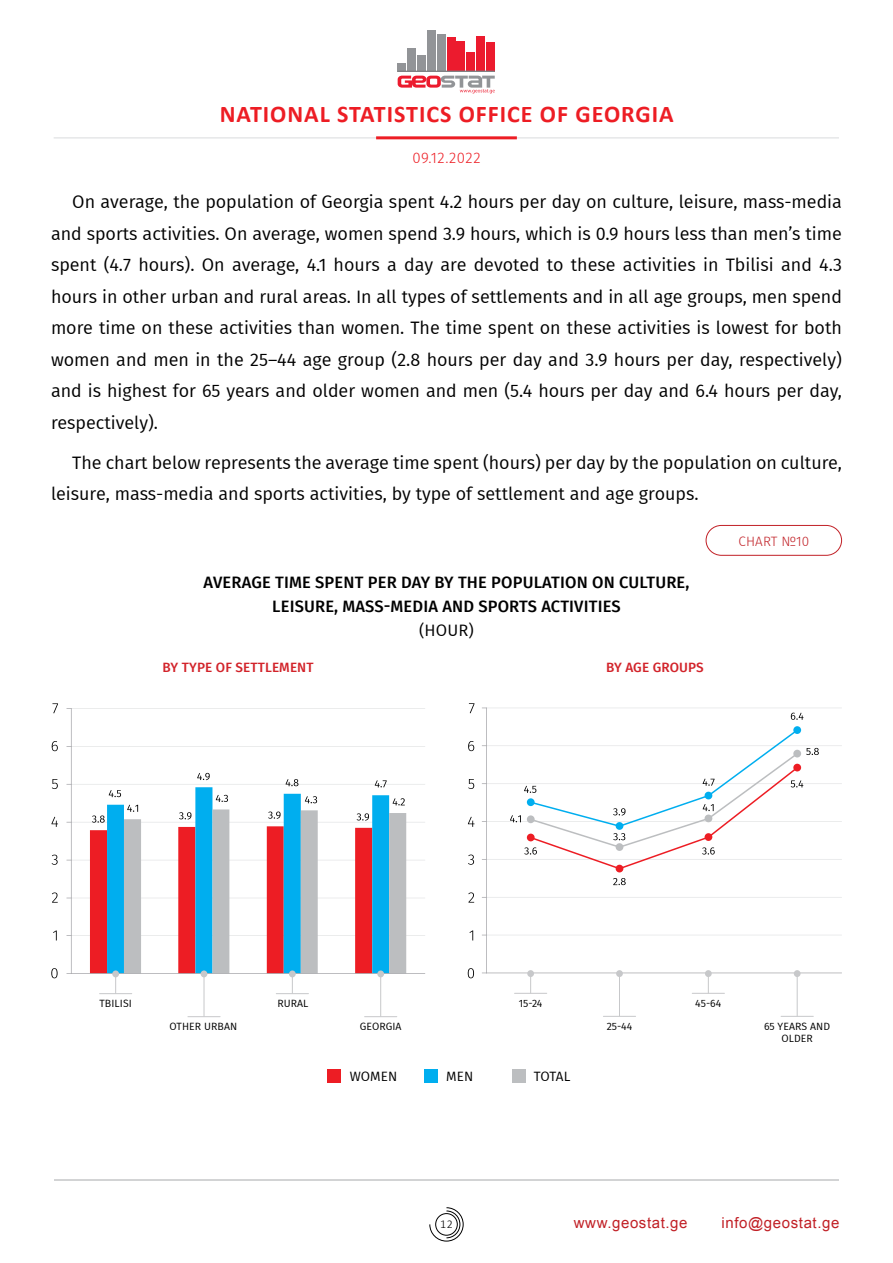
<style>
.page{position:relative;width:893px;height:1263px;background:#fff}
.page>*{position:absolute;margin:0;border:0;box-sizing:border-box;transform-origin:0 0}
.t1{font:700 24px "Calibri";letter-spacing:.04em;color:#ed1d24}
.t2{font:18px/31.5px "Fira GO";color:#000;text-align:justify}
.t3{font:500 16.5px/24px "Fira GO";letter-spacing:.01em;color:#000;text-align:center}
.t4{font:16.5px "Fira GO";color:#000}
.t5{font:15px "BPG Ingiri Arial";letter-spacing:.04em;color:#c12026}
.t6{font:300 15px "Fira GO";letter-spacing:.04em;color:#ed1d24}
.t7{font:500 13.5px "Fira GO";letter-spacing:.01em;color:#d2232a}
.t8{font:13.5px "Fira GO";letter-spacing:.01em;color:#000}
.t9{font:300 13.5px "Fira GO";letter-spacing:.01em;color:#c12026}
.t10{font:300 12px "Calibri";color:#000}
.t11{font:10.5px/12.6px "Fira GO";letter-spacing:.01em;color:#000;text-align:center}
</style>
<div class="page">
<svg style="left:429px;top:1207px;width:35px;height:34px"></svg>
<hr style="left:54px;top:1179px;width:785px;height:1px;background:#a7a9ac">
<hr style="left:54px;top:137px;width:785px;height:2px;background:#e6e7e8">
<hr style="left:376px;top:136px;width:141px;height:3px;background:#ed1d24">
<div style="left:398px;top:63px;width:8px;height:9px;background:#929497"></div>
<div style="left:407px;top:48px;width:9px;height:24px;background:#929497"></div>
<div style="left:417px;top:55px;width:9px;height:17px;background:#929497"></div>
<div style="left:427px;top:30px;width:9px;height:42px;background:#929497"></div>
<div style="left:437px;top:34px;width:9px;height:38px;background:#929497"></div>
<div style="left:447px;top:37px;width:8px;height:35px;background:#ec1b2e"></div>
<div style="left:457px;top:42px;width:8px;height:30px;background:#ec1b2e"></div>
<div style="left:466px;top:52px;width:9px;height:20px;background:#ec1b2e"></div>
<div style="left:476px;top:36px;width:9px;height:36px;background:#ec1b2e"></div>
<div style="left:486px;top:42px;width:9px;height:30px;background:#ec1b2e"></div>
<hr style="left:398px;top:71px;width:97px;height:1px;background:#808184">
<svg style="left:398px;top:76px;width:97px;height:17px"></svg>
<div style="left:706px;top:525px;width:136px;height:31px;border:1px solid #c12026;border-radius:15px"></div>
<div style="left:328px;top:1069px;width:13px;height:13px;background:#ed1d24"></div>
<div style="left:424px;top:1069px;width:13px;height:13px;background:#00aeef"></div>
<div style="left:512px;top:1069px;width:13px;height:13px;background:#bcbec0"></div>
<hr style="left:71px;top:935px;width:354px;height:1px;background:#e5e6e7">
<hr style="left:71px;top:898px;width:354px;height:1px;background:#e5e6e7">
<hr style="left:71px;top:860px;width:354px;height:1px;background:#e5e6e7">
<hr style="left:71px;top:822px;width:354px;height:1px;background:#e5e6e7">
<hr style="left:71px;top:784px;width:354px;height:1px;background:#e5e6e7">
<hr style="left:71px;top:746px;width:354px;height:1px;background:#e5e6e7">
<hr style="left:71px;top:708px;width:354px;height:1px;background:#e5e6e7">
<svg style="left:387px;top:809px;width:19px;height:164px;background:#a9bec6"></svg>
<hr style="left:71px;top:708px;width:1px;height:266px;background:#a8a8ac">
<hr style="left:71px;top:973px;width:354px;height:1px;background:#a8a8ac">
<svg style="left:393px;top:798px;width:12px;height:7px"></svg>
<svg style="left:51px;top:968px;width:7px;height:10px"></svg>
<svg style="left:53px;top:930px;width:4px;height:10px"></svg>
<svg style="left:52px;top:892px;width:6px;height:11px"></svg>
<svg style="left:52px;top:855px;width:6px;height:10px"></svg>
<svg style="left:51px;top:817px;width:7px;height:10px"></svg>
<svg style="left:52px;top:779px;width:6px;height:10px"></svg>
<svg style="left:52px;top:741px;width:6px;height:10px"></svg>
<svg style="left:52px;top:703px;width:6px;height:10px"></svg>
<hr style="left:486px;top:935px;width:356px;height:1px;background:#e5e6e7">
<hr style="left:486px;top:897px;width:356px;height:1px;background:#e5e6e7">
<hr style="left:486px;top:859px;width:356px;height:1px;background:#e5e6e7">
<hr style="left:486px;top:821px;width:356px;height:1px;background:#e5e6e7">
<hr style="left:486px;top:783px;width:356px;height:1px;background:#e5e6e7">
<hr style="left:486px;top:745px;width:356px;height:1px;background:#e5e6e7">
<hr style="left:486px;top:707px;width:356px;height:1px;background:#e5e6e7">
<hr style="left:486px;top:707px;width:1px;height:266px;background:#a8a8ac">
<hr style="left:486px;top:972px;width:356px;height:1px;background:#a8a8ac">
<div style="left:616px;top:865px;width:7px;height:7px;background:#ed1d24;border-radius:50%"></div>
<svg style="left:793px;top:726px;width:8px;height:8px"></svg>
<svg style="left:613px;top:878px;width:13px;height:7px"></svg>
<svg style="left:791px;top:713px;width:12px;height:7px"></svg>
<svg style="left:510px;top:729px;width:309px;height:140px"></svg>
<svg style="left:468px;top:968px;width:6px;height:10px"></svg>
<svg style="left:469px;top:930px;width:4px;height:10px"></svg>
<svg style="left:468px;top:892px;width:6px;height:10px"></svg>
<svg style="left:468px;top:854px;width:6px;height:11px"></svg>
<svg style="left:468px;top:817px;width:6px;height:10px"></svg>
<svg style="left:468px;top:779px;width:6px;height:10px"></svg>
<svg style="left:468px;top:741px;width:6px;height:10px"></svg>
<svg style="left:469px;top:703px;width:5px;height:10px"></svg>
<hr style="left:100px;top:993px;width:32px;height:1px;background:#c7c8ca">
<hr style="left:276px;top:993px;width:32px;height:1px;background:#c7c8ca">
<svg style="left:90px;top:773px;width:297px;height:220px"></svg>
<div style="left:289px;top:970px;width:7px;height:7px;background:#c7c8ca;border-radius:50%"></div>
<hr style="left:188px;top:1016px;width:32px;height:1px;background:#c7c8ca">
<hr style="left:204px;top:974px;width:1px;height:42px;background:#c7c8ca">
<div style="left:201px;top:970px;width:6px;height:7px;background:#c7c8ca;border-radius:50%"></div>
<hr style="left:365px;top:1016px;width:32px;height:1px;background:#c7c8ca">
<hr style="left:380px;top:974px;width:1px;height:42px;background:#c7c8ca">
<div style="left:377px;top:970px;width:7px;height:7px;background:#c7c8ca;border-radius:50%"></div>
<hr style="left:514px;top:993px;width:33px;height:1px;background:#c7c8ca">
<svg style="left:530px;top:977px;width:1px;height:16px"></svg>
<div style="left:527px;top:970px;width:7px;height:7px;background:#c7c8ca;border-radius:50%"></div>
<hr style="left:692px;top:993px;width:32px;height:1px;background:#c7c8ca">
<svg style="left:708px;top:977px;width:1px;height:16px"></svg>
<div style="left:705px;top:970px;width:7px;height:7px;background:#c7c8ca;border-radius:50%"></div>
<hr style="left:603px;top:1016px;width:33px;height:1px;background:#c7c8ca">
<hr style="left:619px;top:974px;width:1px;height:42px;background:#c7c8ca">
<div style="left:616px;top:970px;width:7px;height:7px;background:#c7c8ca;border-radius:50%"></div>
<hr style="left:781px;top:1016px;width:32px;height:1px;background:#c7c8ca">
<hr style="left:797px;top:974px;width:1px;height:42px;background:#c7c8ca">
<div style="left:794px;top:970px;width:7px;height:7px;background:#c7c8ca;border-radius:50%"></div>
<h1 class="t1" style="left:220px;top:97px;width:455px">NATIONAL STATISTICS OFFICE OF GEORGIA</h1>
<p class="t6" style="left:412px;top:149px;width:70px">09.12.2022</p>
<p class="t2" style="left:51px;top:186px;width:792px;text-indent:21px">On average, the population of Georgia spent 4.2 hours per day on culture, leisure, mass-media and sports activities. On average, women spend 3.9 hours, which is 0.9 hours less than men’s time spent (4.7 hours). On average, 4.1 hours a day are devoted to these activities in Tbilisi and 4.3 hours in other urban and rural areas. In all types of settlements and in all age groups, men spend more time on these activities than women. The time spent on these activities is lowest for both women and men in the 25–44 age group (2.8 hours per day and 3.9 hours per day, respectively) and is highest for 65 years and older women and men (5.4 hours per day and 6.4 hours per day, respectively).</p>
<p class="t2" style="left:51px;top:447px;width:792px;text-indent:21px">The chart below represents the average time spent (hours) per day by the population on culture, leisure, mass-media and sports activities, by type of settlement and age groups.</p>
<p class="t3" style="left:204px;top:571px;width:487px">AVERAGE TIME SPENT PER DAY BY THE POPULATION ON CULTURE,<br>LEISURE, MASS-MEDIA AND SPORTS ACTIVITIES</p>
<p class="t4" style="left:419px;top:621px;width:56px">(HOUR)</p>
<p class="t7" style="left:163px;top:660px;width:153px">BY TYPE OF SETTLEMENT</p>
<p class="t7" style="left:606px;top:660px;width:99px">BY AGE GROUPS</p>
<p class="t9" style="left:738px;top:533px;width:72px">CHART №10</p>
<p class="t11" style="left:99px;top:997px;width:34px">TBILISI</p>
<p class="t11" style="left:170px;top:1020px;width:69px">OTHER URBAN</p>
<p class="t11" style="left:277px;top:997px;width:33px">RURAL</p>
<p class="t11" style="left:360px;top:1020px;width:43px">GEORGIA</p>
<p class="t11" style="left:519px;top:997px;width:25px">15-24</p>
<p class="t8" style="left:350px;top:1068px;width:49px">WOMEN</p>
<p class="t8" style="left:446px;top:1068px;width:29px">MEN</p>
<p class="t8" style="left:534px;top:1068px;width:38px">TOTAL</p>
<p class="t11" style="left:607px;top:1019px;width:27px">25-44</p>
<p class="t11" style="left:695px;top:997px;width:28px">45-64</p>
<p class="t11" style="left:764px;top:1019px;width:68px">65 YEARS AND<br>OLDER</p>
<p class="t10" style="left:440px;top:1217px;width:14px">12</p>
<p class="t5" style="left:574px;top:1213px;width:115px">www.geostat.ge</p>
<p class="t5" style="left:722px;top:1213px;width:119px">info@geostat.ge</p>
</div>
